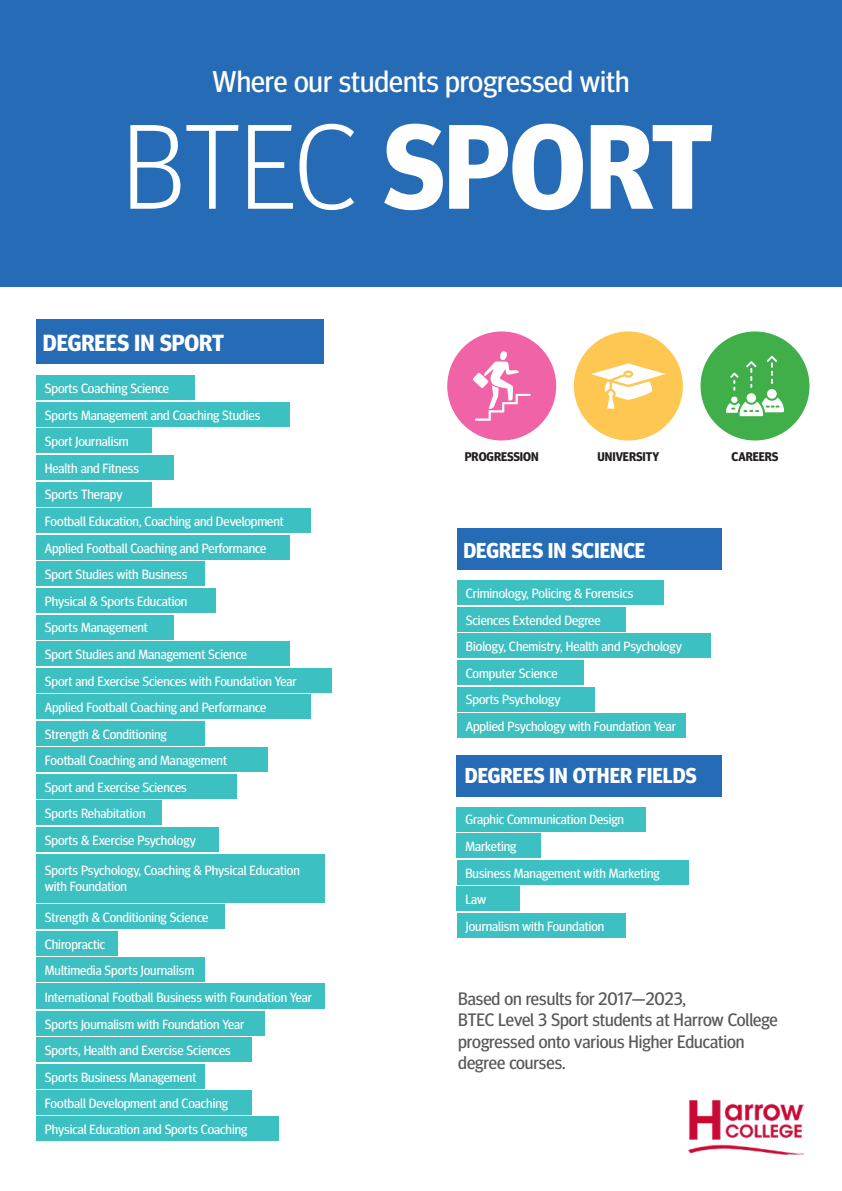
<style>
.page{position:relative;width:842px;height:1191px;background:#fff}
.page>*{position:absolute;margin:0;border:0;box-sizing:border-box;transform-origin:0 0}
.t1{font:700 120px "Meta Headline OT";color:#fff}
.t2{font:30px "Meta Headline OT";color:#fff}
.t3{font:700 23.3px "Meta Headline OT";color:#fff}
.t4{font:700 21.6px "Meta Headline OT";color:#fff}
.t5{font:18px "Meta Headline OT";color:#57585a}
.t6{font:13.4px "Meta Headline OT";color:#fff}
.t7{font:700 12.6px "Meta Headline OT";color:#231f20}
.s1{font-weight:300}
</style>
<div class="page">
<div style="left:0;top:0;width:842px;height:286px;background:#266bb5"></div>
<div style="left:36px;top:320px;width:288px;height:44px;background:#266bb5"></div>
<div style="left:457px;top:529px;width:265px;height:41px;background:#266bb5"></div>
<div style="left:457px;top:755px;width:265px;height:41px;background:#266bb5"></div>
<div style="left:447px;top:331px;width:109px;height:109px;background:#f063a6;border-radius:50%"></div>
<svg style="left:473px;top:351px;width:58px;height:70px"></svg>
<div style="left:574px;top:331px;width:109px;height:109px;background:#fec752;border-radius:50%"></div>
<svg style="left:591px;top:363px;width:75px;height:45px"></svg>
<div style="left:700px;top:331px;width:109px;height:109px;background:#40ae49;border-radius:50%"></div>
<svg style="left:746px;top:361px;width:10px;height:27px"></svg>
<svg style="left:767px;top:356px;width:10px;height:28px"></svg>
<svg style="left:730px;top:372px;width:9px;height:19px"></svg>
<svg style="left:746px;top:393px;width:10px;height:10px"></svg>
<div style="left:767px;top:389px;width:10px;height:10px;background:#fff;border-radius:50%"></div>
<svg style="left:726px;top:397px;width:58px;height:19px"></svg>
<img style="left:688px;top:1100px;width:116px;height:55px">
<div style="left:457px;top:833px;width:84px;height:25px;background:#3dc0c1"></div>
<div style="left:457px;top:886px;width:63px;height:25px;background:#3dc0c1"></div>
<div style="left:457px;top:806px;width:189px;height:25px;background:#3dc0c1"></div>
<div style="left:457px;top:860px;width:231px;height:24px;background:#3dc0c1"></div>
<div style="left:457px;top:607px;width:169px;height:24px;background:#3dc0c1"></div>
<div style="left:457px;top:580px;width:206px;height:25px;background:#3dc0c1"></div>
<div style="left:457px;top:634px;width:253px;height:24px;background:#3dc0c1"></div>
<div style="left:457px;top:660px;width:127px;height:25px;background:#3dc0c1"></div>
<div style="left:457px;top:687px;width:137px;height:24px;background:#3dc0c1"></div>
<div style="left:36px;top:375px;width:158px;height:25px;background:#3dc0c1"></div>
<div style="left:36px;top:402px;width:253px;height:24px;background:#3dc0c1"></div>
<div style="left:36px;top:429px;width:116px;height:24px;background:#3dc0c1"></div>
<div style="left:36px;top:455px;width:137px;height:25px;background:#3dc0c1"></div>
<div style="left:36px;top:482px;width:116px;height:24px;background:#3dc0c1"></div>
<div style="left:36px;top:508px;width:274px;height:25px;background:#3dc0c1"></div>
<div style="left:36px;top:535px;width:253px;height:24px;background:#3dc0c1"></div>
<div style="left:36px;top:561px;width:169px;height:25px;background:#3dc0c1"></div>
<div style="left:36px;top:588px;width:179px;height:24px;background:#3dc0c1"></div>
<div style="left:36px;top:615px;width:137px;height:24px;background:#3dc0c1"></div>
<div style="left:36px;top:641px;width:253px;height:25px;background:#3dc0c1"></div>
<div style="left:36px;top:668px;width:295px;height:24px;background:#3dc0c1"></div>
<div style="left:36px;top:694px;width:274px;height:25px;background:#3dc0c1"></div>
<div style="left:36px;top:721px;width:169px;height:24px;background:#3dc0c1"></div>
<div style="left:36px;top:747px;width:232px;height:25px;background:#3dc0c1"></div>
<div style="left:36px;top:774px;width:200px;height:24px;background:#3dc0c1"></div>
<div style="left:457px;top:913px;width:169px;height:24px;background:#3dc0c1"></div>
<div style="left:36px;top:800px;width:126px;height:25px;background:#3dc0c1"></div>
<div style="left:36px;top:827px;width:183px;height:24px;background:#3dc0c1"></div>
<div style="left:36px;top:853px;width:288px;height:49px;background:#3dc0c1"></div>
<div style="left:36px;top:904px;width:189px;height:25px;background:#3dc0c1"></div>
<div style="left:36px;top:931px;width:81px;height:24px;background:#3dc0c1"></div>
<div style="left:36px;top:957px;width:169px;height:24px;background:#3dc0c1"></div>
<div style="left:457px;top:713px;width:228px;height:25px;background:#3dc0c1"></div>
<div style="left:36px;top:983px;width:288px;height:26px;background:#3dc0c1"></div>
<div style="left:36px;top:1011px;width:229px;height:24px;background:#3dc0c1"></div>
<div style="left:36px;top:1037px;width:215px;height:25px;background:#3dc0c1"></div>
<div style="left:36px;top:1064px;width:169px;height:24px;background:#3dc0c1"></div>
<div style="left:36px;top:1090px;width:215px;height:24px;background:#3dc0c1"></div>
<div style="left:36px;top:1116px;width:242px;height:24px;background:#3dc0c1"></div>
<p class="t2" style="left:213px;top:63px;width:418px">Where our students progressed with</p>
<p class="t1" style="left:122px;top:96px;width:592px"><span class="s1">BTEC</span> SPORT</p>
<p class="t3" style="left:43px;top:329px;width:183px">DEGREES IN SPORT</p>
<p class="t6" style="left:45px;top:380px;width:126px">Sports Coaching Science</p>
<p class="t6" style="left:45px;top:407px;width:217px">Sports Management and Coaching Studies</p>
<p class="t6" style="left:45px;top:433px;width:85px">Sport Journalism</p>
<p class="t6" style="left:45px;top:460px;width:96px">Health and Fitness</p>
<p class="t6" style="left:45px;top:487px;width:79px">Sports Therapy</p>
<p class="t6" style="left:45px;top:513px;width:240px">Football Education, Coaching and Development</p>
<p class="t6" style="left:45px;top:540px;width:223px">Applied Football Coaching and Performance</p>
<p class="t6" style="left:45px;top:566px;width:144px">Sport Studies with Business</p>
<p class="t6" style="left:45px;top:593px;width:144px">Physical &amp; Sports Education</p>
<p class="t6" style="left:45px;top:619px;width:105px">Sports Management</p>
<p class="t6" style="left:45px;top:646px;width:204px">Sport Studies and Management Science</p>
<p class="t6" style="left:45px;top:673px;width:253px">Sport and Exercise Sciences with Foundation Year</p>
<p class="t6" style="left:45px;top:699px;width:223px">Applied Football Coaching and Performance</p>
<p class="t6" style="left:45px;top:726px;width:123px">Strength &amp; Conditioning</p>
<p class="t6" style="left:45px;top:752px;width:184px">Football Coaching and Management</p>
<p class="t6" style="left:45px;top:779px;width:143px">Sport and Exercise Sciences</p>
<p class="t6" style="left:45px;top:805px;width:102px">Sports Rehabitation</p>
<p class="t6" style="left:45px;top:832px;width:152px">Sports &amp; Exercise Psychology</p>
<p class="t6" style="left:45px;top:862px;width:257px">Sports Psychology, Coaching &amp; Physical Education</p>
<p class="t6" style="left:45px;top:878px;width:84px">with Foundation</p>
<p class="t6" style="left:45px;top:909px;width:165px">Strength &amp; Conditioning Science</p>
<p class="t6" style="left:45px;top:935px;width:62px">Chiropractic</p>
<p class="t6" style="left:45px;top:962px;width:151px">Multimedia Sports Journalism</p>
<p class="t6" style="left:45px;top:989px;width:269px">International Football Business with Foundation Year</p>
<p class="t6" style="left:45px;top:1016px;width:201px">Sports Journalism with Foundation Year</p>
<p class="t6" style="left:45px;top:1042px;width:187px">Sports, Health and Exercise Sciences</p>
<p class="t6" style="left:45px;top:1068px;width:153px">Sports Business Management</p>
<p class="t6" style="left:45px;top:1095px;width:185px">Football Development and Coaching</p>
<p class="t6" style="left:45px;top:1121px;width:204px">Physical Education and Sports Coaching</p>
<p class="t7" style="left:465px;top:449px;width:75px">PROGRESSION</p>
<p class="t7" style="left:597px;top:449px;width:63px">UNIVERSITY</p>
<p class="t7" style="left:732px;top:449px;width:48px">CAREERS</p>
<p class="t4" style="left:463px;top:537px;width:183px">DEGREES IN SCIENCE</p>
<p class="t6" style="left:466px;top:585px;width:169px">Criminology, Policing &amp; Forensics</p>
<p class="t6" style="left:466px;top:612px;width:136px">Sciences Extended Degree</p>
<p class="t6" style="left:466px;top:638px;width:218px">Biology, Chemistry, Health and Psychology</p>
<p class="t6" style="left:466px;top:665px;width:93px">Computer Science</p>
<p class="t6" style="left:466px;top:691px;width:96px">Sports Psychology</p>
<p class="t6" style="left:466px;top:718px;width:211px">Applied Psychology with Foundation Year</p>
<p class="t4" style="left:465px;top:762px;width:233px">DEGREES IN OTHER FIELDS</p>
<p class="t6" style="left:465px;top:811px;width:160px">Graphic Communication Design</p>
<p class="t6" style="left:465px;top:838px;width:52px">Marketing</p>
<p class="t6" style="left:465px;top:864px;width:196px">Business Management with Marketing</p>
<p class="t6" style="left:465px;top:891px;width:22px">Law</p>
<p class="t6" style="left:466px;top:918px;width:140px">Journalism with Foundation</p>
<p class="t5" style="left:458px;top:987px;width:229px">Based on results for 2017—2023,</p>
<p class="t5" style="left:458px;top:1009px;width:321px">BTEC Level 3 Sport students at Harrow College</p>
<p class="t5" style="left:458px;top:1030px;width:288px">progressed onto various Higher Education</p>
<p class="t5" style="left:458px;top:1052px;width:109px">degree courses.</p>
</div>
